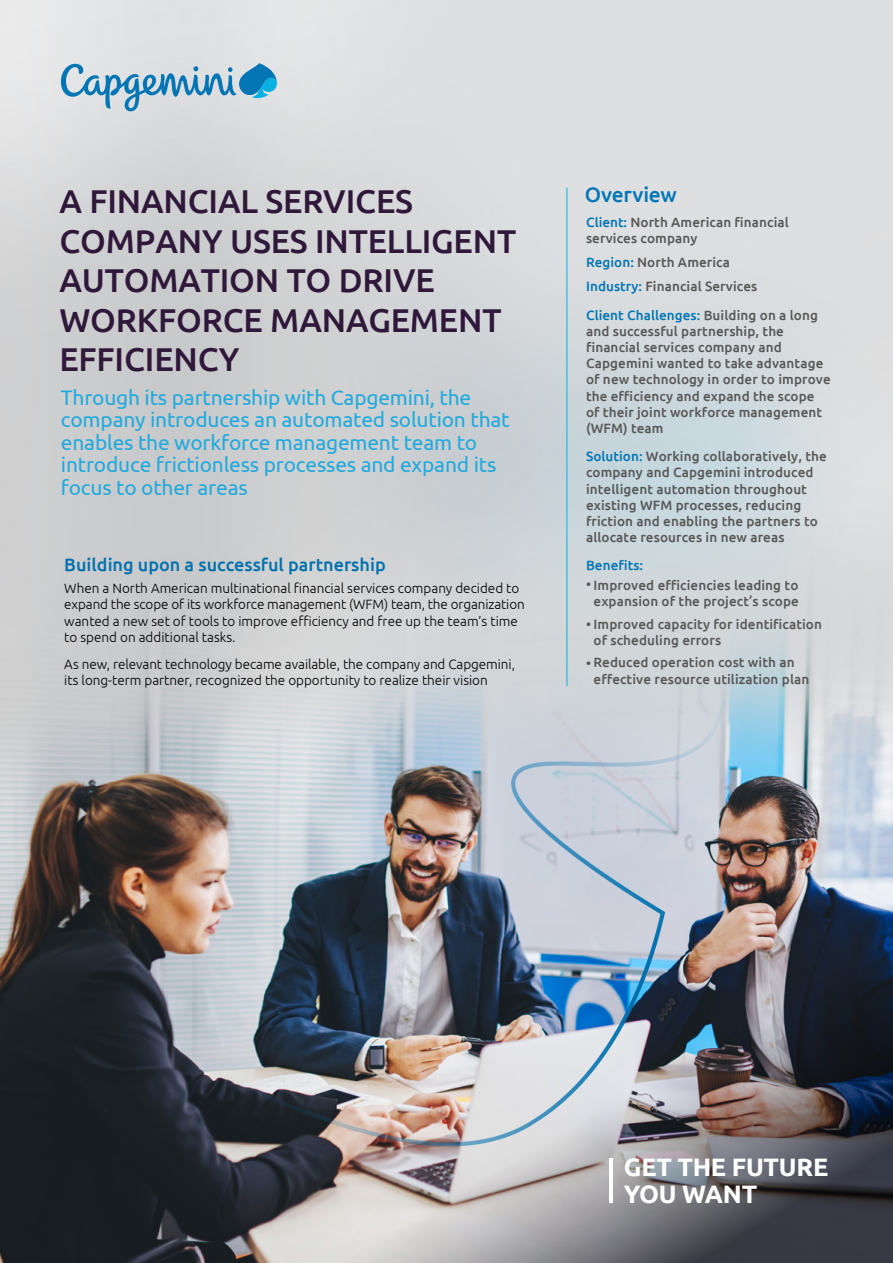
<style>
.page{position:relative;width:893px;height:1263px;background:#fff}
.page>*{position:absolute;margin:0;border:0;box-sizing:border-box;transform-origin:0 0}
.t1{font:500 33px/39.6px "Ubuntu";letter-spacing:-.005em;color:#30183a}
.t2{font:700 25.2px/26.5px "Ubuntu";letter-spacing:-.01em;color:#fff}
.t3{font:21px/22.5px "Ubuntu";letter-spacing:-.01em;color:#2ad}
.t4{font:500 21px "Ubuntu";letter-spacing:-.015em;color:#0276b4}
.t5{font:500 18px "Ubuntu";color:#0071ad}
.t6{font:500 13.5px/16.2px "Ubuntu";letter-spacing:.01em;color:#585857}
.t7{font:300 13.5px/16.2px "Ubuntu";color:#000}
.t8{font:500 13.5px "Ubuntu";letter-spacing:.005em;color:#0276b4}
.s1{color:#0276b4}
</style>
<div class="page">
<img style="left:0;top:0;width:893px;height:1263px">
<img style="left:267px;top:945px;width:626px;height:318px">
<hr style="left:609px;top:1158px;width:3px;height:45px;background:#fff">
<img style="left:176px;top:636px;width:550px;height:506px">
<hr style="left:567px;top:188px;width:1px;height:498px;background:#09b0e3">
<svg style="left:61px;top:63px;width:216px;height:48px;background:#9fc2d5"></svg>
<h1 class="t1" style="left:59px;top:180px;width:458px">A FINANCIAL SERVICES<br>COMPANY USES INTELLIGENT<br>AUTOMATION TO DRIVE<br>WORKFORCE MANAGEMENT<br>EFFICIENCY</h1>
<h3 class="t4" style="left:585px;top:182px;width:94px">Overview</h3>
<p class="t6" style="left:586px;top:214px;width:204px"><span class="s1">Client:</span> North American financial services company</p>
<p class="t6" style="left:586px;top:250px;width:173px;line-height:24px"><span class="s1">Region:</span> North America<br><span class="s1">Industry:</span> Financial Services</p>
<p class="t6" style="left:586px;top:306px;width:246px"><span class="s1">Client Challenges:</span> Building on a long and successful partnership, the financial services company and<br>Capgemini wanted to take advantage of new technology in order to improve the efficiency and expand the scope of their joint workforce management (WFM) team</p>
<p class="t6" style="left:586px;top:448px;width:242px"><span class="s1">Solution:</span> Working collaboratively, the company and Capgemini introduced intelligent automation throughout existing WFM processes, reducing friction and enabling the partners to allocate resources in new areas</p>
<p class="t8" style="left:586px;top:557px;width:59px">Benefits:</p>
<p class="t6" style="left:586px;top:577px;width:214px;text-align:center">• Improved efficiencies leading to expansion of the project’s scope</p>
<p class="t6" style="left:594px;top:615px;width:230px;text-indent:-7px">• Improved capacity for identification of scheduling errors</p>
<p class="t6" style="left:594px;top:654px;width:217px;text-indent:-7px">• Reduced operation cost with an effective resource utilization plan</p>
<h3 class="t3" style="left:61px;top:385px;width:450px">Through its partnership with Capgemini, the company introduces an automated solution that enables the workforce management team to introduce frictionless processes and expand its focus to other areas</h3>
<h3 class="t5" style="left:64px;top:553px;width:323px">Building upon a successful partnership</h3>
<p class="t7" style="left:64px;top:580px;width:462px">When a North American multinational financial services company decided to expand the scope of its workforce management (WFM) team, the organization wanted a new set of tools to improve efficiency and free up the team’s time to spend on additional tasks.</p>
<p class="t7" style="left:64px;top:655px;width:452px">As new, relevant technology became available, the company and Capgemini, its long-term partner, recognized the opportunity to realize their vision</p>
<h2 class="t2" style="left:624px;top:1153px;width:206px">GET THE FUTURE<br>YOU WANT</h2>
</div>
